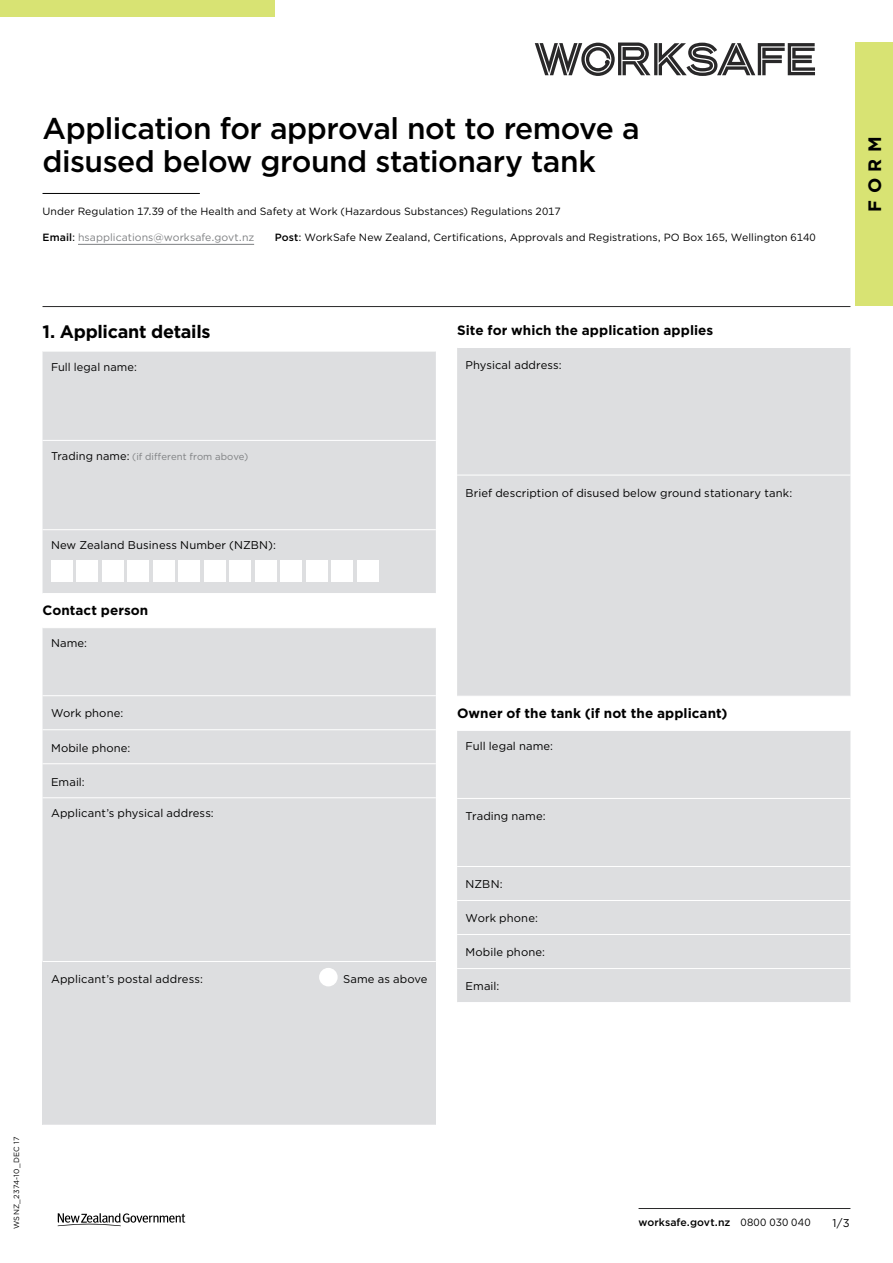
<style>
.page{position:relative;width:893px;height:1263px;background:#fff}
.page>*{position:absolute;margin:0;border:0;box-sizing:border-box;transform-origin:0 0}
.t1{font:500 30px/33px "Gotham";letter-spacing:-.02em;color:#000}
.t2{font:700 18px "Gotham";letter-spacing:-.015em;color:#000}
.t3{font:700 13.5px "Gotham";letter-spacing:.005em;color:#000}
.t4{font:11.25px "Gotham";letter-spacing:.01em;color:#000}
.t5{font:10.5px "Gotham";letter-spacing:.005em;color:#000}
.t6{font:10.5px "Gotham";letter-spacing:.005em;color:#7d7f81}
.t7{font:500 10.5px "Gotham";letter-spacing:.005em;color:#000}
.t8{font:9.75px "Gotham";letter-spacing:.01em;color:#7d7f81}
.t9{font:7.5px "Gotham";letter-spacing:.015em;color:#000}
.s1{font-weight:500;color:#000}
.s2{color:#000}
.s3{font-weight:500}
.s4{font-size:11.25px;color:#000}
.s5{font-weight:400}
</style>
<div class="page">
<svg style="left:535px;top:43px;width:280px;height:33px"></svg>
<div style="left:855px;top:43px;width:38px;height:263px;background:#d8e373"></div>
<div style="left:0;top:0;width:274px;height:17px;background:#d8e373"></div>
<svg style="left:58px;top:1213px;width:127px;height:13px"></svg>
<hr style="left:639px;top:1208px;width:211px;height:1px;background:#292829">
<hr style="left:43px;top:193px;width:157px;height:1px;background:#000">
<hr style="left:78px;top:244px;width:176px;height:1px;background:#7d7f81">
<div style="left:43px;top:352px;width:393px;height:609px;background:#dddee0"></div>
<div style="left:43px;top:961px;width:393px;height:164px;background:#dddee0"></div>
<hr style="left:43px;top:440px;width:393px;height:1px;background:#fff">
<hr style="left:43px;top:529px;width:393px;height:1px;background:#fff">
<hr style="left:43px;top:593px;width:393px;height:1px;background:#fff">
<hr style="left:43px;top:627px;width:393px;height:1px;background:#fff">
<hr style="left:43px;top:695px;width:393px;height:1px;background:#fff">
<hr style="left:43px;top:729px;width:393px;height:1px;background:#fff">
<hr style="left:43px;top:763px;width:393px;height:1px;background:#fff">
<hr style="left:43px;top:797px;width:393px;height:1px;background:#fff">
<hr style="left:43px;top:961px;width:393px;height:1px;background:#fff">
<div style="left:51px;top:560px;width:21px;height:21px;background:#fff"></div>
<div style="left:77px;top:560px;width:21px;height:21px;background:#fff"></div>
<div style="left:102px;top:560px;width:21px;height:21px;background:#fff"></div>
<div style="left:128px;top:560px;width:21px;height:21px;background:#fff"></div>
<div style="left:153px;top:560px;width:21px;height:21px;background:#fff"></div>
<div style="left:179px;top:560px;width:21px;height:21px;background:#fff"></div>
<div style="left:204px;top:560px;width:21px;height:21px;background:#fff"></div>
<div style="left:230px;top:560px;width:21px;height:21px;background:#fff"></div>
<div style="left:255px;top:560px;width:21px;height:21px;background:#fff"></div>
<div style="left:281px;top:560px;width:21px;height:21px;background:#fff"></div>
<div style="left:306px;top:560px;width:21px;height:21px;background:#fff"></div>
<div style="left:332px;top:560px;width:21px;height:21px;background:#fff"></div>
<div style="left:357px;top:560px;width:21px;height:21px;background:#fff"></div>
<div style="left:319px;top:968px;width:19px;height:18px;background:#fff;border-radius:50%"></div>
<div style="left:457px;top:348px;width:393px;height:348px;background:#dddee0"></div>
<div style="left:457px;top:731px;width:393px;height:271px;background:#dddee0"></div>
<hr style="left:457px;top:475px;width:393px;height:1px;background:#fff">
<hr style="left:457px;top:798px;width:393px;height:1px;background:#fff">
<hr style="left:457px;top:866px;width:393px;height:1px;background:#fff">
<hr style="left:457px;top:900px;width:393px;height:1px;background:#fff">
<hr style="left:457px;top:934px;width:393px;height:1px;background:#fff">
<hr style="left:457px;top:968px;width:393px;height:1px;background:#fff">
<hr style="left:43px;top:306px;width:807px;height:1px;background:#292829">
<h1 class="t1" style="left:43px;top:111px;width:599px">Application for approval not to remove a disused below ground stationary tank</h1>
<p class="t5" style="left:43px;top:205px;width:520px">Under Regulation 17.39 of the Health and Safety at Work (Hazardous Substances) Regulations 2017</p>
<p class="t6" style="left:43px;top:231px;width:213px"><span class="s1">Email</span><span class="s2">:</span> hsapplications@worksafe.govt.nz</p>
<p class="t5" style="left:275px;top:231px;width:543px"><span class="s3">Post</span>: WorkSafe New Zealand, Certifications, Approvals and Registrations, PO Box 165, Wellington 6140</p>
<h2 class="t2" style="left:43px;top:320px;width:169px">1. Applicant details</h2>
<p class="t4" style="left:51px;top:360px;width:87px">Full legal name:</p>
<p class="t3" style="left:457px;top:321px;width:258px">Site for which the application applies</p>
<p class="t4" style="left:465px;top:358px;width:98px">Physical address:</p>
<p class="t8" style="left:51px;top:450px;width:199px"><span class="s4">Trading name:</span> (if different from above)</p>
<p class="t4" style="left:51px;top:538px;width:226px">New Zealand Business Number (NZBN):</p>
<p class="t3" style="left:43px;top:601px;width:107px">Contact person</p>
<p class="t4" style="left:51px;top:636px;width:38px">Name:</p>
<p class="t4" style="left:51px;top:706px;width:74px">Work phone:</p>
<p class="t4" style="left:51px;top:740px;width:81px">Mobile phone:</p>
<p class="t4" style="left:51px;top:774px;width:35px">Email:</p>
<p class="t4" style="left:51px;top:806px;width:164px">Applicant’s physical address:</p>
<p class="t4" style="left:51px;top:971px;width:153px">Applicant’s postal address:</p>
<p class="t4" style="left:343px;top:971px;width:86px">Same as above</p>
<p class="t4" style="left:465px;top:486px;width:328px">Brief description of disused below ground stationary tank:</p>
<p class="t3" style="left:457px;top:704px;width:272px">Owner of the tank (if not the applicant)</p>
<p class="t4" style="left:466px;top:739px;width:89px">Full legal name:</p>
<p class="t4" style="left:466px;top:809px;width:81px">Trading name:</p>
<p class="t4" style="left:466px;top:877px;width:39px">NZBN:</p>
<p class="t4" style="left:466px;top:911px;width:74px">Work phone:</p>
<p class="t4" style="left:466px;top:945px;width:81px">Mobile phone:</p>
<p class="t4" style="left:466px;top:979px;width:35px">Email:</p>
<h2 class="t2" style="left:863px;top:212px;width:77px;rotate:-90deg">FORM</h2>
<p class="t9" style="left:12px;top:1229px;width:94px;rotate:-90deg">WSNZ_2374-10_Dec 17</p>
<p class="t7" style="left:639px;top:1215px;width:174px">worksafe.govt.nz <span class="s5">0800 030 040</span></p>
<p class="t4" style="left:833px;top:1215px;width:19px">1/3</p>
</div>
